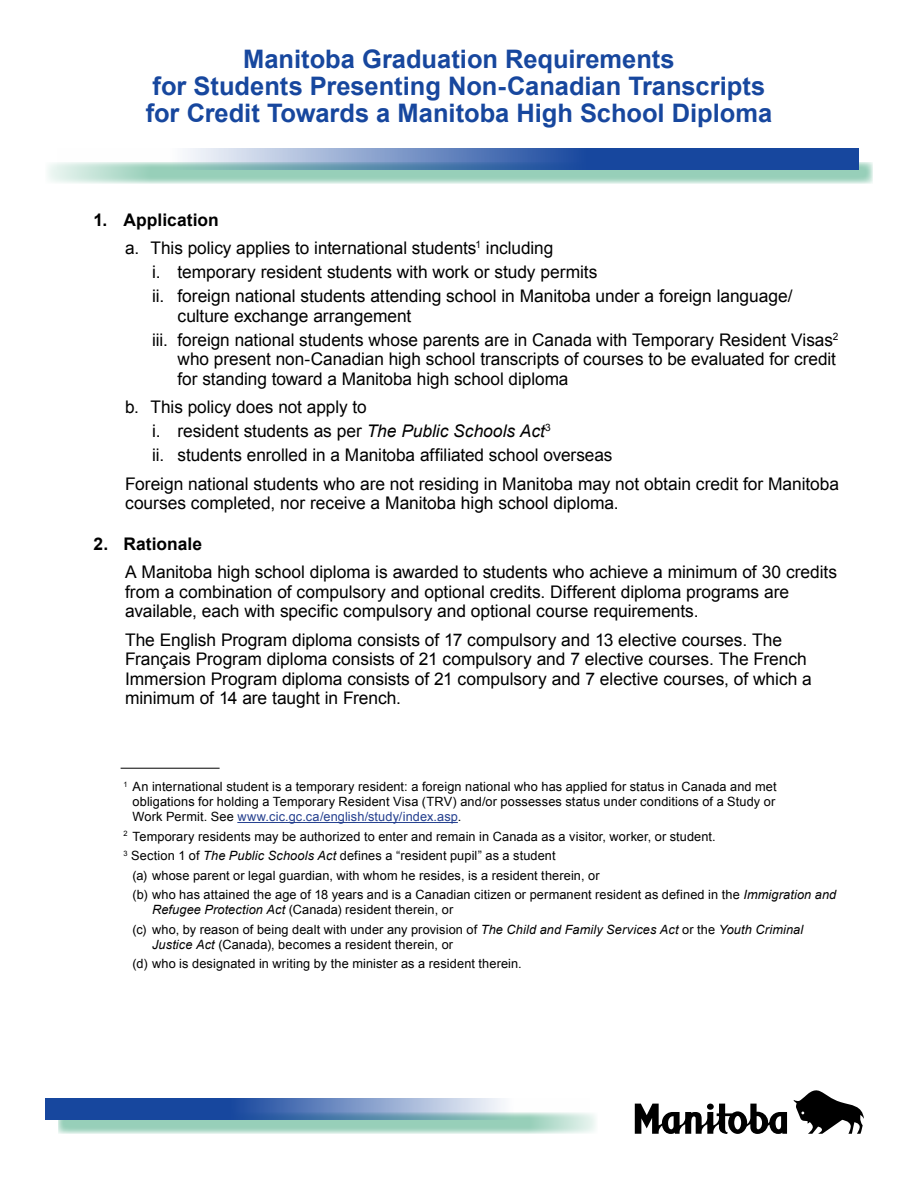
<style>
.page{position:relative;width:918px;height:1188px;background:#fff}
.page>*{position:absolute;margin:0;border:0;box-sizing:border-box;transform-origin:0 0}
.Head_A{font:700 25.5px/27px "Arial";color:#17479e;text-align:center}
.Paragraph_last__1p0{font:17.4px/19.5px "Arial";letter-spacing:-.005em;color:#000}
.Paragraph___12{font:17.4px/19.5px "Arial";letter-spacing:-.005em;color:#000}
.Numbers_List_B___06{font:17.4px "Arial";letter-spacing:-.005em;color:#000}
.Numbers_List_A___06{font:700 17.4px "Arial";color:#000}
.Footnote_Numbers_Lis{font:12.75px/15px "Arial";letter-spacing:.01em;color:#000}
.Footnote{font:12.75px/15px "Arial";letter-spacing:.01em;color:#000;text-align:justify}
.s1{font-style:italic}
.s2{color:#25408f}
</style>
<div class="page">
<hr style="left:121px;top:768px;width:99px;height:1px;background:#000">
<hr style="left:237px;top:822px;width:221px;height:1px;background:#25408f">
<svg style="left:793px;top:1090px;width:71px;height:44px"></svg>
<svg style="left:635px;top:1104px;width:152px;height:30px"></svg>
<div style="left:707px;top:1104px;width:7px;height:6px;background:#000;border-radius:50%"></div>
<svg style="left:58px;top:1113px;width:538px;height:21px;background:#acd8c7"></svg>
<svg style="left:45px;top:1098px;width:544px;height:22px;background:#688bbd"></svg>
<svg style="left:48px;top:162px;width:825px;height:22px;background:#a7d3c6"></svg>
<svg style="left:58px;top:148px;width:801px;height:21px;background:#698bbd"></svg>
<h1 class="Head_A" style="left:146px;top:46px;width:628px">Manitoba Graduation Requirements<br>for Students Presenting Non-Canadian Transcripts for Credit Towards a Manitoba High School Diploma</h1>
<p class="Numbers_List_A___06" style="left:94px;top:208px;width:127px">1. Application</p>
<p class="Paragraph_last__1p0" style="left:125px;top:238px;width:430px">a. This policy applies to international students<sup>1</sup> including</p>
<p class="Paragraph_last__1p0" style="left:152px;top:262px;width:447px">i. temporary resident students with work or study permits</p>
<p class="Paragraph_last__1p0" style="left:178px;top:286px;width:616px;text-indent:-26px">ii. foreign national students attending school in Manitoba under a foreign language/ culture exchange arrangement</p>
<p class="Paragraph_last__1p0" style="left:178px;top:330px;width:662px;text-indent:-26px">iii. foreign national students whose parents are in Canada with Temporary Resident Visas<sup>2 </sup>who present non-Canadian high school transcripts of courses to be evaluated for credit for standing toward a Manitoba high school diploma</p>
<p class="Numbers_List_B___06" style="left:125px;top:396px;width:243px">b. This policy does not apply to</p>
<p class="Paragraph_last__1p0" style="left:152px;top:421px;width:400px">i. resident students as per <span class="s1">The Public Schools Act</span><sup>3</sup></p>
<p class="Paragraph_last__1p0" style="left:152px;top:445px;width:462px">ii. students enrolled in a Manitoba affiliated school overseas</p>
<p class="Paragraph_last__1p0" style="left:125px;top:474px;width:715px">Foreign national students who are not residing in Manitoba may not obtain credit for Manitoba courses completed, nor receive a Manitoba high school diploma.</p>
<p class="Numbers_List_A___06" style="left:94px;top:532px;width:110px">2. Rationale</p>
<p class="Paragraph___12" style="left:125px;top:562px;width:713px">A Manitoba high school diploma is awarded to students who achieve a minimum of 30 credits from a combination of compulsory and optional credits. Different diploma programs are available, each with specific compulsory and optional course requirements.</p>
<p class="Paragraph_last__1p0" style="left:125px;top:630px;width:688px">The English Program diploma consists of 17 compulsory and 13 elective courses. The Français Program diploma consists of 21 compulsory and 7 elective courses. The French Immersion Program diploma consists of 21 compulsory and 7 elective courses, of which a minimum of 14 are taught in French.</p>
<p class="Footnote" style="left:133px;top:779px;width:646px;text-indent:-9px"><sup>1</sup> An international student is a temporary resident: a foreign national who has applied for status in Canada and met obligations for holding a Temporary Resident Visa (TRV) and/or possesses status under conditions of a Study or Work Permit. See <span class="s2">www.cic.gc.ca/english/study/index.asp</span>.</p>
<p class="Footnote" style="left:124px;top:829px;width:594px"><sup>2</sup> Temporary residents may be authorized to enter and remain in Canada as a visitor, worker, or student.</p>
<p class="Footnote" style="left:124px;top:848px;width:433px"><sup>3</sup> Section 1 of <span class="s1">The Public Schools Act</span> defines a “resident pupil” as a student</p>
<p class="Footnote_Numbers_Lis" style="left:133px;top:868px;width:469px">(a) whose parent or legal guardian, with whom he resides, is a resident therein, or</p>
<p class="Footnote_Numbers_Lis" style="left:152px;top:887px;width:686px;text-indent:-20px">(b) who has attained the age of 18 years and is a Canadian citizen or permanent resident as defined in the <span class="s1">Immigration and<br>Refugee Protection Act</span> (Canada) resident therein, or</p>
<p class="Footnote_Numbers_Lis" style="left:152px;top:922px;width:653px;text-indent:-20px">(c) who, by reason of being dealt with under any provision of <span class="s1">The Child and Family Services Act</span> or the <span class="s1">Youth Criminal<br>Justice Act</span> (Canada), becomes a resident therein, or</p>
<p class="Footnote_Numbers_Lis" style="left:133px;top:956px;width:391px">(d) who is designated in writing by the minister as a resident therein.</p>
</div>
